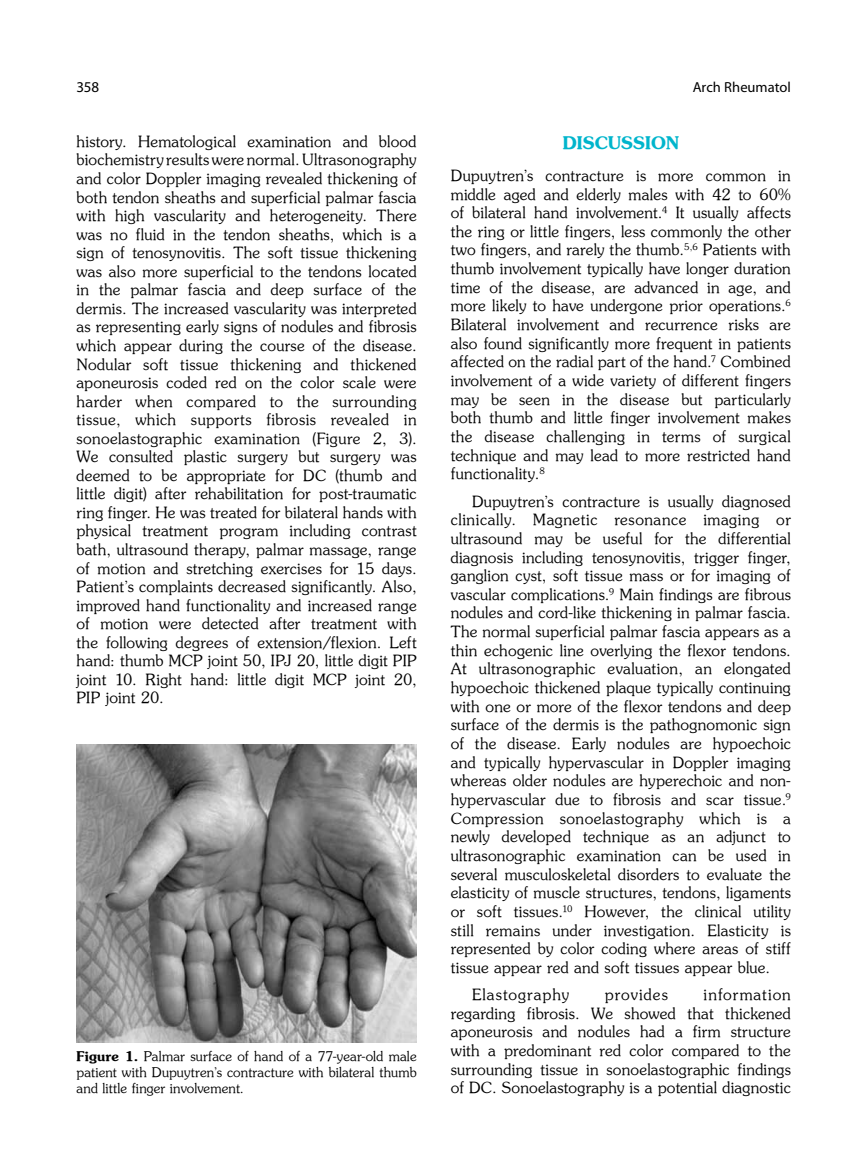
<style>
.page{position:relative;width:859px;height:1170px;background:#fff}
.page>*{position:absolute;margin:0;border:0;box-sizing:border-box;transform-origin:0 0}
.t1{font:17.4px "Souvenir Turk B";letter-spacing:.005em;color:#00b5cc}
.t2{font:15.45px/18.6px "Souvenir Turk";letter-spacing:.015em;color:#000;text-align:justify}
.t3{font:15.45px "Souvenir Turk";letter-spacing:.07em;color:#000}
.t4{font:15.45px "Souvenir Turk";letter-spacing:.065em;color:#000}
.t5{font:15px "Myriad Pro";color:#000}
.t6{font:14.55px "Myriad Pro";color:#000}
.t7{font:13.35px/16px "Souvenir Turk";letter-spacing:.01em;color:#000;text-align:justify}
.s1{font-family:"Souvenir Turk B"}
</style>
<div class="page">
<img style="left:76px;top:744px;width:341px;height:298px">
<p class="t5" style="left:77px;top:78px;width:24px">358</p>
<p class="t6" style="left:693px;top:78px;width:100px">Arch Rheumatol</p>
<p class="t2" style="left:77px;top:132px;width:342px">history. Hematological examination and blood biochemistry results were normal. Ultrasonography and color Doppler imaging revealed thickening of both tendon sheaths and superficial palmar fascia with high vascularity and heterogeneity. There was no fluid in the tendon sheaths, which is a sign of tenosynovitis. The soft tissue thickening was also more superficial to the tendons located in the palmar fascia and deep surface of the dermis. The increased vascularity was interpreted as representing early signs of nodules and fibrosis which appear during the course of the disease.<br>Nodular soft tissue thickening and thickened aponeurosis coded red on the color scale were harder when compared to the surrounding tissue, which supports fibrosis revealed in sonoelastographic examination (Figure 2, 3).<br>We consulted plastic surgery but surgery was deemed to be appropriate for DC (thumb and little digit) after rehabilitation for post-traumatic ring finger. He was treated for bilateral hands with physical treatment program including contrast bath, ultrasound therapy, palmar massage, range of motion and stretching exercises for 15 days.<br>Patient’s complaints decreased significantly. Also, improved hand functionality and increased range of motion were detected after treatment with the following degrees of extension/flexion. Left hand: thumb MCP joint 50, IPJ 20, little digit PIP joint 10. Right hand: little digit MCP joint 20, PIP joint 20.</p>
<p class="t1" style="left:563px;top:132px;width:118px">DISCUSSION</p>
<p class="t2" style="left:451px;top:166px;width:342px">Dupuytren’s contracture is more common in middle aged and elderly males with 42 to 60% of bilateral hand involvement.<sup>4</sup> It usually affects the ring or little fingers, less commonly the other two fingers, and rarely the thumb.<sup>5,6</sup> Patients with thumb involvement typically have longer duration time of the disease, are advanced in age, and more likely to have undergone prior operations.<sup>6<br></sup>Bilateral involvement and recurrence risks are also found significantly more frequent in patients affected on the radial part of the hand.<sup>7</sup> Combined involvement of a wide variety of different fingers may be seen in the disease but particularly both thumb and little finger involvement makes the disease challenging in terms of surgical technique and may lead to more restricted hand functionality.<sup>8</sup></p>
<p class="t2" style="left:451px;top:491px;width:342px;text-indent:21px">Dupuytren’s contracture is usually diagnosed clinically. Magnetic resonance imaging or ultrasound may be useful for the differential diagnosis including tenosynovitis, trigger finger, ganglion cyst, soft tissue mass or for imaging of vascular complications.<sup>9</sup> Main findings are fibrous nodules and cord-like thickening in palmar fascia.<br>The normal superficial palmar fascia appears as a thin echogenic line overlying the flexor tendons.<br>At ultrasonographic evaluation, an elongated hypoechoic thickened plaque typically continuing with one or more of the flexor tendons and deep surface of the dermis is the pathognomonic sign of the disease. Early nodules are hypoechoic and typically hypervascular in Doppler imaging whereas older nodules are hyperechoic and non&shy;hypervascular due to fibrosis and scar tissue.<sup>9<br></sup>Compression sonoelastography which is a newly developed technique as an adjunct to ultrasonographic examination can be used in several musculoskeletal disorders to evaluate the elasticity of muscle structures, tendons, ligaments or soft tissues.<sup>10</sup> However, the clinical utility still remains under investigation. Elasticity is represented by color coding where areas of stiff tissue appear red and soft tissues appear blue.</p>
<p class="t3" style="left:472px;top:985px;width:99px">Elastography</p>
<p class="t4" style="left:605px;top:985px;width:65px">provides</p>
<p class="t2" style="left:451px;top:984px;width:342px;text-indent:253px">information regarding fibrosis. We showed that thickened aponeurosis and nodules had a firm structure with a predominant red color compared to the surrounding tissue in sonoelastographic findings of DC. Sonoelastography is a potential diagnostic</p>
<p class="t7" style="left:77px;top:1047px;width:342px"><span class="s1">Figure 1.</span> Palmar surface of hand of a 77-year-old male patient with Dupuytren’s contracture with bilateral thumb and little finger involvement.</p>
</div>
